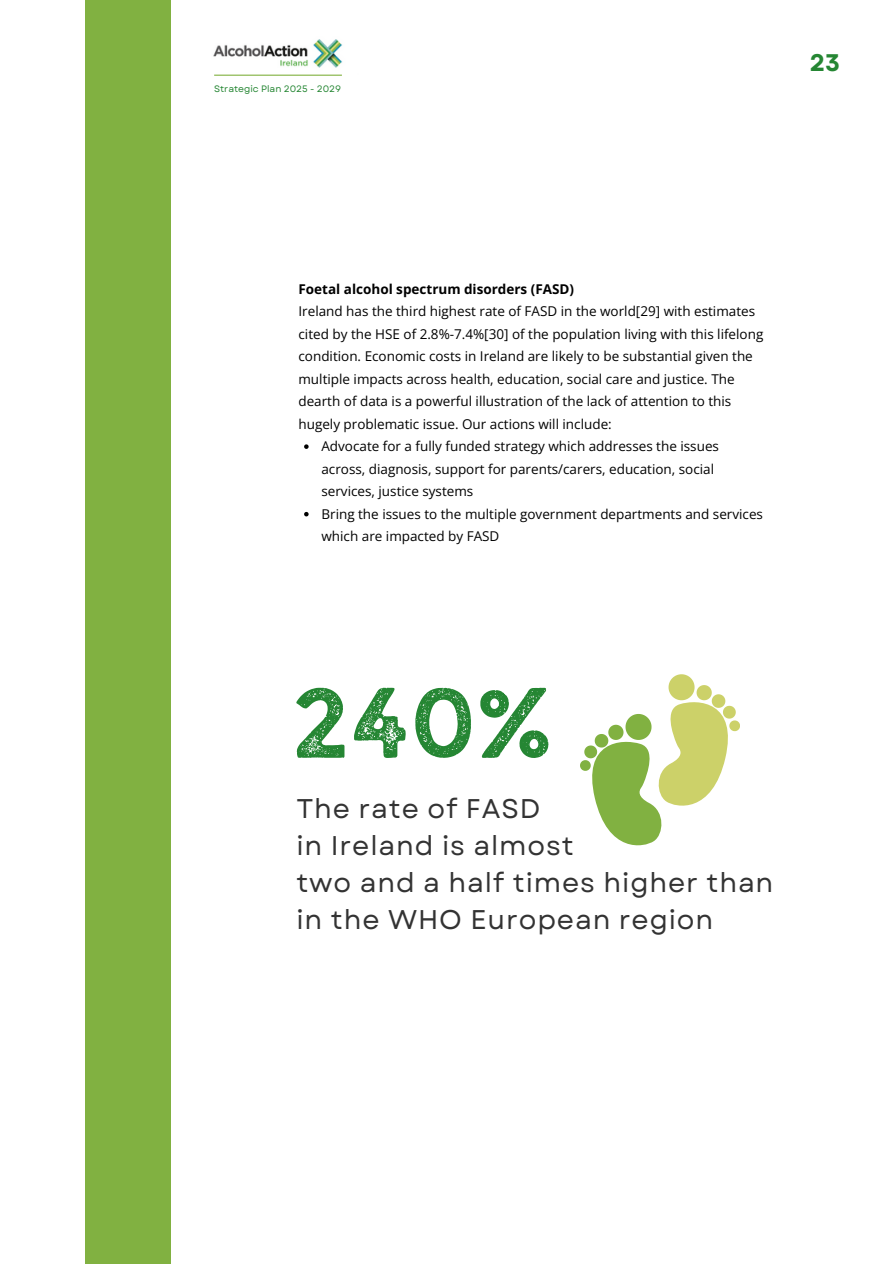
<style>
.page{position:relative;width:894px;height:1264px;background:#fff}
.page>*{position:absolute;margin:0;border:0;box-sizing:border-box;transform-origin:0 0}
.t1{font:94.5px "JA Jaya Giri Sans Rough";color:#258633}
.t2{font:27px/37.2px "Garet";letter-spacing:.035em;color:#333}
.t3{font:700 24px "Garet";color:#258633}
.t4{font:13.5px/22.5px "Open Sans";color:#000}
.t5{font:9.3px "Garet";color:#258633}
.s1{font-weight:700}
</style>
<div class="page">
<div style="left:85px;top:0;width:85px;height:1263px;background:#81b141"></div>
<img style="left:213px;top:39px;width:129px;height:36px">
<hr style="left:214px;top:75px;width:128px;height:1px;background:#81b141">
<svg style="left:304px;top:444px;width:4px;height:5px"></svg>
<svg style="left:304px;top:512px;width:4px;height:4px"></svg>
<svg style="left:580px;top:674px;width:159px;height:172px"></svg>
<p class="t5" style="left:214px;top:82px;width:128px">Strategic Plan 2025 - 2029</p>
<p class="t3" style="left:809px;top:45px;width:32px">23</p>
<p class="t4" style="left:298px;top:277px;width:466px"><span class="s1">Foetal alcohol spectrum disorders (FASD)<br></span>Ireland has the third highest rate of FASD in the world[29] with estimates cited by the HSE of 2.8%-7.4%[30] of the population living with this lifelong condition. Economic costs in Ireland are likely to be substantial given the multiple impacts across health, education, social care and justice. The dearth of data is a powerful illustration of the lack of attention to this hugely problematic issue. Our actions will include:</p>
<p class="t4" style="left:321px;top:434px;width:399px">Advocate for a fully funded strategy which addresses the issues across, diagnosis, support for parents/carers, education, social services, justice systems</p>
<h3 class="t4" style="left:321px;top:502px;width:443px">Bring the issues to the multiple government departments and services which are impacted by FASD</h3>
<h1 class="t1" style="left:296px;top:683px;width:263px">240%</h1>
<p class="t2" style="left:296px;top:789px;width:478px">The rate of FASD<br>in Ireland is almost<br>two and a half times higher than in the WHO European region</p>
</div>
